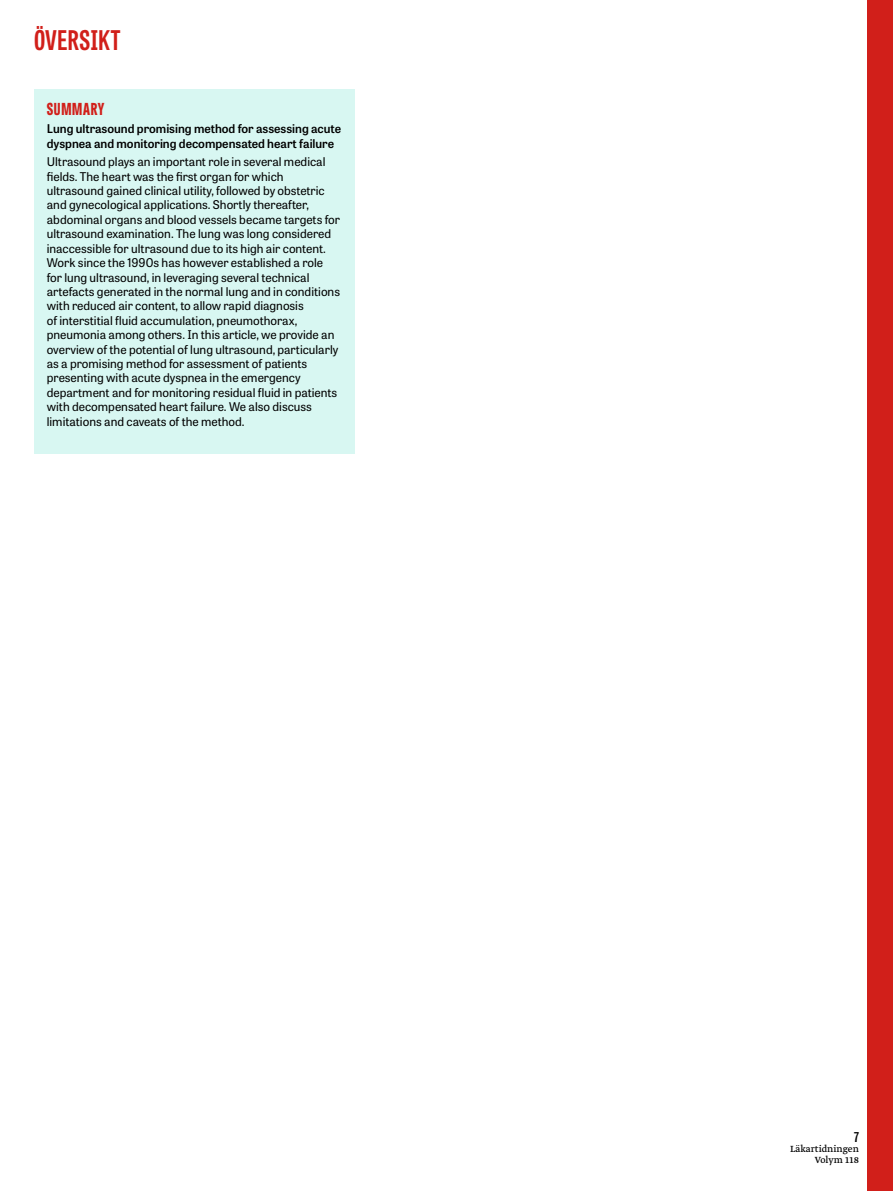
<style>
.page{position:relative;width:893px;height:1191px;background:#fff}
.page>*{position:absolute;margin:0;border:0;box-sizing:border-box;transform-origin:0 0}
.t1{font:700 27px "Tablet Gothic Compressed";letter-spacing:.02em;color:#d11f1a}
.t2{font:800 16.5px "Tablet Gothic Compressed";letter-spacing:.045em;color:#d11f1a}
.t3{font:600 13.5px "Tablet Gothic Condensed";color:#000}
.t4{font:12px/14.4px "Tablet Gothic";color:#000}
.t5{font:600 12px/14.4px "Tablet Gothic";color:#000}
.t6{font:10.5px/10.5px "Greta Text Pro";color:#000;text-align:right}
</style>
<div class="page">
<div style="left:867px;top:0;width:26px;height:1191px;background:#d11f1a"></div>
<div style="left:34px;top:89px;width:321px;height:364px;background:#d8f7f2"></div>
<h1 class="t1" style="left:34px;top:22px;width:88px">ÖVERSIKT</h1>
<h2 class="t2" style="left:47px;top:97px;width:59px">SUMMARY</h2>
<p class="t5" style="left:47px;top:121px;width:296px">Lung ultrasound promising method for assessing acute dyspnea and monitoring decompensated heart failure</p>
<p class="t4" style="left:47px;top:154px;width:295px">Ultrasound plays an important role in several medical fields. The heart was the first organ for which ultrasound gained clinical utility, followed by obstetric and gynecological applications. Shortly thereafter, abdominal organs and blood vessels became targets for ultrasound examination. The lung was long considered inaccessible for ultrasound due to its high air content.<br>Work since the 1990s has however established a role for lung ultrasound, in leveraging several technical artefacts generated in the normal lung and in conditions with reduced air content, to allow rapid diagnosis<br>of interstitial fluid accumulation, pneumothorax, pneumonia among others. In this article, we provide an overview of the potential of lung ultrasound, particularly as a promising method for assessment of patients presenting with acute dyspnea in the emergency department and for monitoring residual fluid in patients with decompensated heart failure. We also discuss limitations and caveats of the method.</p>
<p class="t3" style="left:854px;top:1127px;width:6px">7</p>
<p class="t6" style="left:790px;top:1144px;width:70px">Läkartidningen<br>Volym 118</p>
</div>
